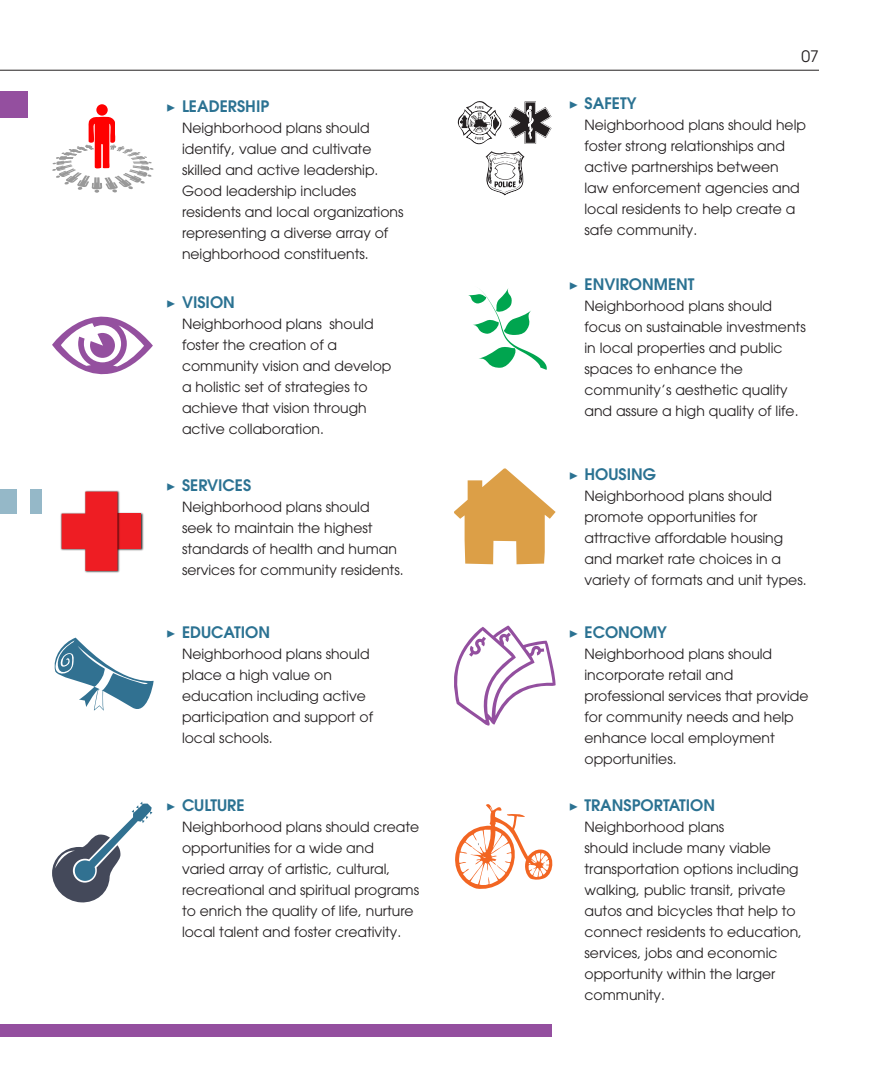
<style>
.page{position:relative;width:882px;height:1071px;background:#fff}
.page>*{position:absolute;margin:0;border:0;box-sizing:border-box;transform-origin:0 0}
.t1{font:600 15.75px "Avant Garde";color:#2b7292}
.t2{font:15.75px "Avant Garde";color:#231f20}
.Bullets_Level_Two{font:14px/21px "Avant Garde";color:#231f20}
.s1{font-family:"Minion Pro";font-weight:400}
</style>
<div class="page">
<div style="left:0;top:489px;width:17px;height:25px;background:#95b8c8"></div>
<div style="left:31px;top:489px;width:11px;height:25px;background:#95b8c8"></div>
<div style="left:96px;top:104px;width:12px;height:12px;background:#f00;border-radius:50%"></div>
<svg style="left:52px;top:115px;width:102px;height:78px"></svg>
<svg style="left:52px;top:316px;width:101px;height:59px"></svg>
<svg style="left:54px;top:638px;width:100px;height:73px"></svg>
<svg style="left:52px;top:802px;width:100px;height:101px"></svg>
<img style="left:120px;top:512px;width:24px;height:39px">
<div style="left:105px;top:514px;width:36px;height:35px;background:#ee1d23"></div>
<img style="left:60px;top:490px;width:60px;height:83px">
<svg style="left:62px;top:492px;width:56px;height:79px"></svg>
<svg style="left:468px;top:288px;width:79px;height:82px"></svg>
<svg style="left:454px;top:468px;width:102px;height:96px"></svg>
<svg style="left:454px;top:626px;width:102px;height:100px"></svg>
<svg style="left:455px;top:804px;width:98px;height:85px"></svg>
<div style="left:0;top:1025px;width:552px;height:12px;background:#944f9f"></div>
<svg style="left:457px;top:101px;width:95px;height:95px"></svg>
<hr style="left:0;top:70px;width:819px;height:1px;background:#231f20">
<img style="left:0;top:91px;width:28px;height:27px">
<p class="t1" style="left:166px;top:96px;width:105px"><span class="s1">▶</span> LEADERSHIP</p>
<p class="Bullets_Level_Two" style="left:182px;top:118px;width:223px">Neighborhood plans should identify, value and cultivate skilled and active leadership.<br>Good leadership includes residents and local organizations representing a diverse array of neighborhood constituents.</p>
<p class="t1" style="left:166px;top:292px;width:70px"><span class="s1">▶</span> VISION</p>
<p class="Bullets_Level_Two" style="left:182px;top:313px;width:211px">Neighborhood plans should foster the creation of a community vision and develop a holistic set of strategies to achieve that vision through active collaboration.</p>
<p class="t1" style="left:166px;top:475px;width:86px"><span class="s1">▶</span> SERVICES</p>
<p class="Bullets_Level_Two" style="left:182px;top:496px;width:223px">Neighborhood plans should seek to maintain the highest standards of health and human services for community residents.</p>
<p class="t1" style="left:166px;top:622px;width:105px"><span class="s1">▶</span> EDUCATION</p>
<p class="Bullets_Level_Two" style="left:182px;top:644px;width:193px">Neighborhood plans should place a high value on education including active participation and support of local schools.</p>
<p class="t1" style="left:166px;top:795px;width:80px"><span class="s1">▶</span> CULTURE</p>
<p class="Bullets_Level_Two" style="left:182px;top:816px;width:239px">Neighborhood plans should create opportunities for a wide and varied array of artistic, cultural, recreational and spiritual programs to enrich the quality of life, nurture local talent and foster creativity.</p>
<p class="t2" style="left:802px;top:47px;width:19px">07</p>
<p class="t1" style="left:569px;top:93px;width:69px"><span class="s1">▶</span> SAFETY</p>
<p class="Bullets_Level_Two" style="left:585px;top:115px;width:223px">Neighborhood plans should help foster strong relationships and active partnerships between law enforcement agencies and local residents to help create a safe community.</p>
<p class="t1" style="left:569px;top:274px;width:127px"><span class="s1">▶</span> ENVIRONMENT</p>
<p class="Bullets_Level_Two" style="left:585px;top:295px;width:223px">Neighborhood plans should focus on sustainable investments in local properties and public spaces to enhance the community’s aesthetic quality and assure a high quality of life.</p>
<p class="t1" style="left:569px;top:464px;width:89px"><span class="s1">▶</span> HOUSING</p>
<p class="Bullets_Level_Two" style="left:585px;top:486px;width:224px">Neighborhood plans should promote opportunities for attractive affordable housing and market rate choices in a variety of formats and unit types.</p>
<p class="t1" style="left:569px;top:622px;width:100px"><span class="s1">▶</span> ECONOMY</p>
<p class="Bullets_Level_Two" style="left:585px;top:644px;width:225px">Neighborhood plans should incorporate retail and professional services that provide for community needs and help enhance local employment opportunities.</p>
<p class="t1" style="left:569px;top:795px;width:148px"><span class="s1">▶</span> TRANSPORTATION</p>
<p class="Bullets_Level_Two" style="left:585px;top:816px;width:219px">Neighborhood plans<br>should include many viable transportation options including walking, public transit, private autos and bicycles that help to connect residents to education, services, jobs and economic opportunity within the larger community.</p>
</div>
